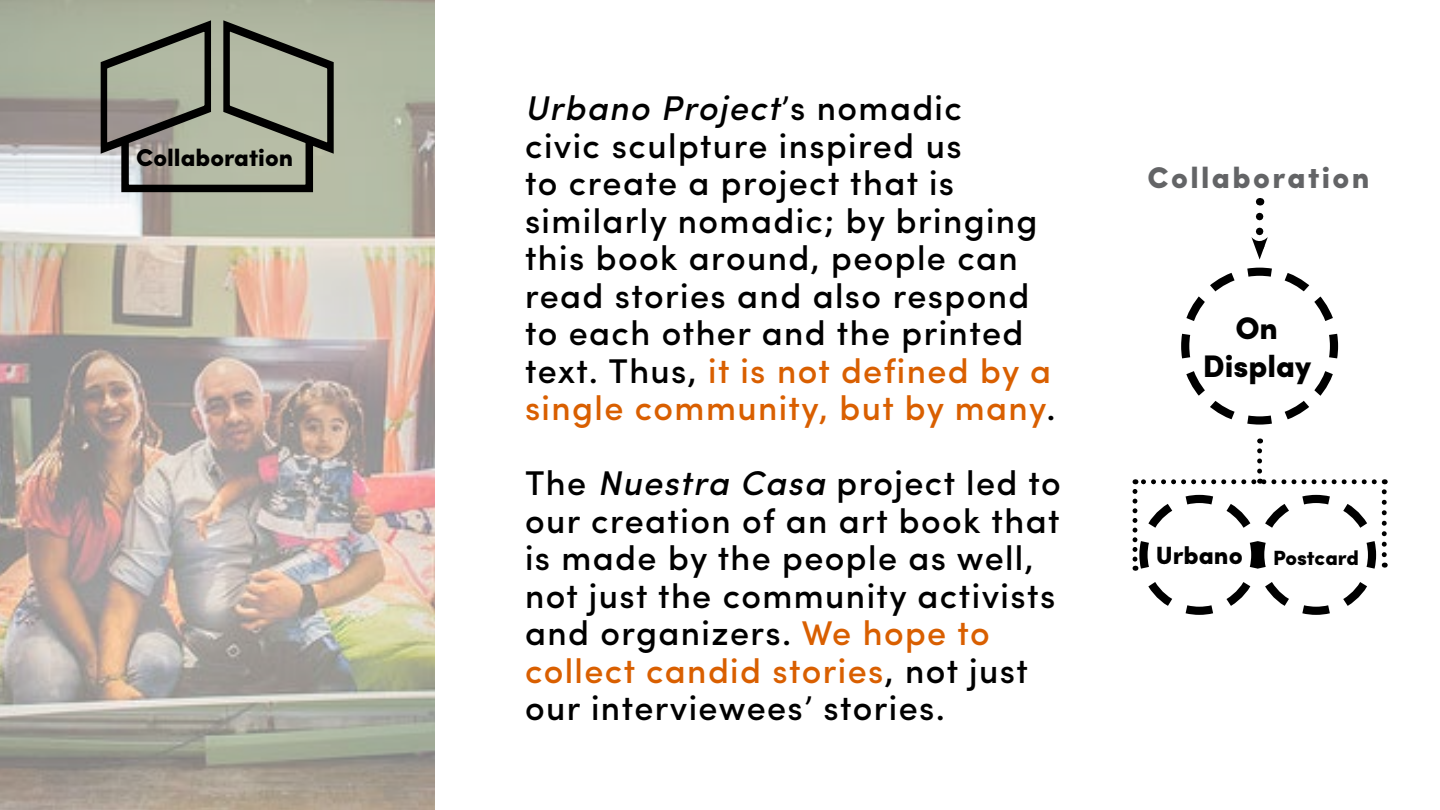
<style>
.page{position:relative;width:1440px;height:810px;background:#fff}
.page>*{position:absolute;margin:0;border:0;box-sizing:border-box;transform-origin:0 0}
.t1{font:500 34.38px/37.5px "Sofia Pro";letter-spacing:.04em;color:#000}
.t2{font:900 31.25px/37.5px "Sofia Pro";color:#000;text-align:center}
.t3{font:900 30px "Sofia Pro";letter-spacing:.08em;color:#636466}
.t4{font:900 24.38px "Sofia Pro";color:#000}
.t5{font:900 20.62px "Sofia Pro";letter-spacing:-.005em;color:#000}
.s1{font-style:italic}
.s2{color:#d95f00}
.s3{font-size:25px}
</style>
<div class="page">
<img style="left:0;top:0;width:434px;height:810px">
<svg style="left:97px;top:0;width:240px;height:196px;background:#939787"></svg>
<svg style="left:1181px;top:217px;width:158px;height:208px"></svg>
<svg style="left:1257px;top:438px;width:5px;height:33px"></svg>
<svg style="left:1132px;top:479px;width:255px;height:136px"></svg>
<p class="t4" style="left:136px;top:139px;width:159px">Collaboration</p>
<p class="t1" style="left:525px;top:87px;width:532px"><span class="s1">Urbano Project</span>’s nomadic<br>civic sculpture inspired us<br>to create a project that is similarly nomadic; by bringing this book around, people can read stories and also respond to each other and the printed text. Thus, <span class="s2">it is not defined by a single community, but by many</span>.</p>
<p class="t1" style="left:525px;top:462px;width:537px">The <span class="s1">Nuestra Casa</span> project led to our creation of an art book that is made by the people as well, not just the community activists and organizers. <span class="s2">We hope to collect candid stories</span>, not just our interviewees’ stories.</p>
<p class="t3" style="left:1148px;top:153px;width:224px">Collaboration</p>
<p class="t2" style="left:1203px;top:307px;width:110px">On<br>Display</p>
<p class="t5" style="left:1156px;top:541px;width:205px"><span class="s3">Urbano</span> Postcard</p>
</div>
